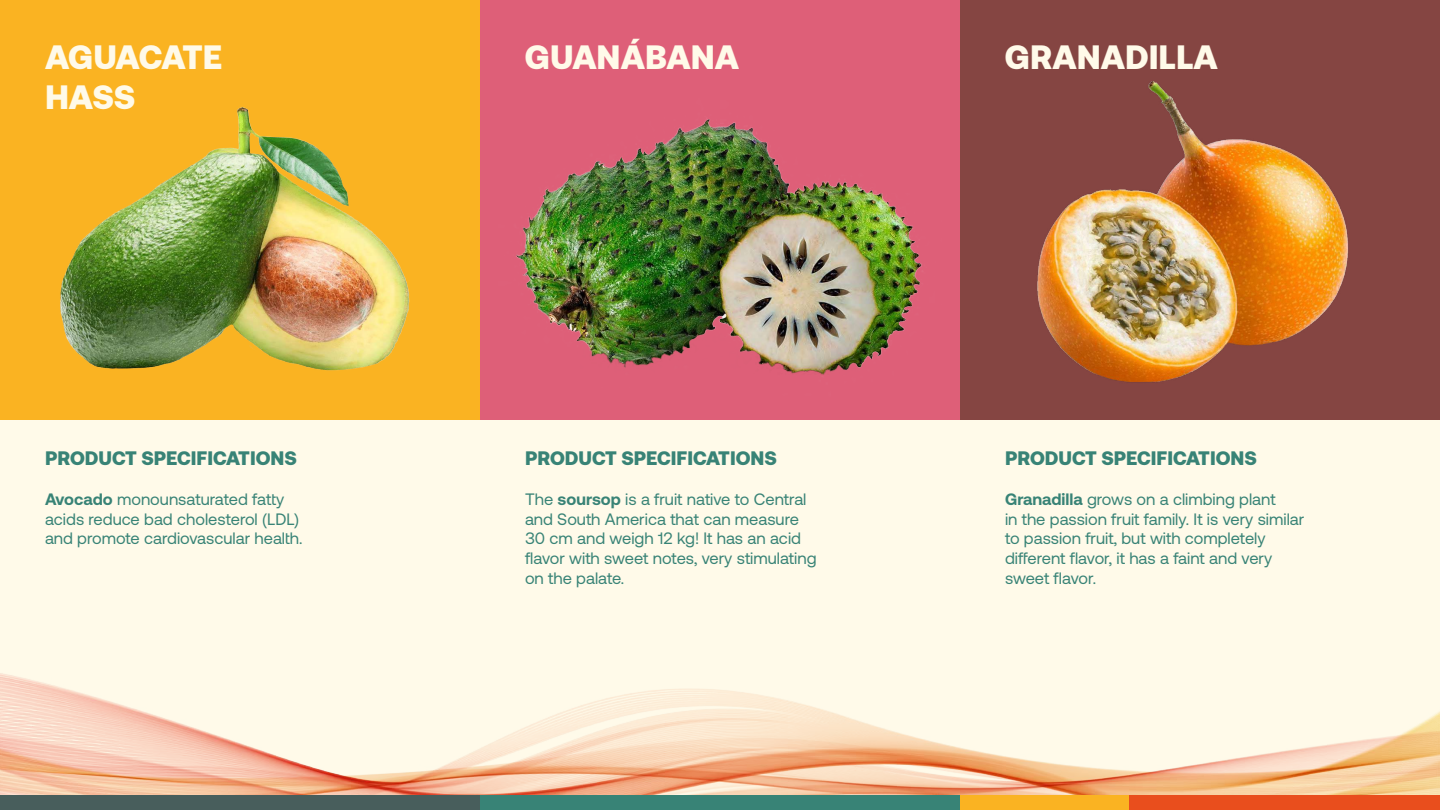
<style>
.page{position:relative;width:1440px;height:810px;background:#fffae9}
.page>*{position:absolute;margin:0;border:0;box-sizing:border-box;transform-origin:0 0}
.t1{font:900 33.75px "Aeonik";color:#fffae9}
.t2{font:900 33.75px/40.5px "Aeonik";letter-spacing:-.025em;color:#fffae9}
.t3{font:900 19.5px "Aeonik";color:#388376}
.t4{font:16.5px/19.8px "Aeonik";color:#388376}
.s1{font-weight:700}
</style>
<div class="page">
<img style="left:0;top:673px;width:1440px;height:122px">
<div style="left:960px;top:0;width:480px;height:420px;background:#854542"></div>
<img style="left:1037px;top:81px;width:311px;height:301px">
<div style="left:0;top:0;width:480px;height:420px;background:#fab322"></div>
<img style="left:60px;top:107px;width:350px;height:264px">
<div style="left:480px;top:0;width:480px;height:420px;background:#de5f78"></div>
<img style="left:516px;top:119px;width:406px;height:256px">
<div style="left:0;top:795px;width:480px;height:15px;background:#485e5c"></div>
<div style="left:480px;top:795px;width:480px;height:15px;background:#388376"></div>
<div style="left:960px;top:795px;width:200px;height:15px;background:#fab322"></div>
<div style="left:1129px;top:795px;width:311px;height:15px;background:#e94e1d"></div>
<h1 class="t2" style="left:45px;top:36px;width:179px">AGUACATE<br>HASS</h1>
<h1 class="t1" style="left:525px;top:37px;width:216px">GUANÁBANA</h1>
<h1 class="t1" style="left:1005px;top:37px;width:214px">GRANADILLA</h1>
<p class="t3" style="left:45px;top:447px;width:253px">PRODUCT SPECIFICATIONS</p>
<p class="t4" style="left:45px;top:489px;width:259px"><span class="s1">Avocado</span> monounsaturated fatty acids reduce bad cholesterol (LDL) and promote cardiovascular health.</p>
<p class="t3" style="left:525px;top:447px;width:253px">PRODUCT SPECIFICATIONS</p>
<p class="t4" style="left:525px;top:489px;width:293px">The <span class="s1">soursop</span> is a fruit native to Central and South America that can measure<br>30 cm and weigh 12 kg! It has an acid flavor with sweet notes, very stimulating on the palate.</p>
<p class="t3" style="left:1005px;top:447px;width:253px">PRODUCT SPECIFICATIONS</p>
<p class="t4" style="left:1005px;top:489px;width:301px"><span class="s1">Granadilla</span> grows on a climbing plant<br>in the passion fruit family. It is very similar to passion fruit, but with completely different flavor, it has a faint and very sweet flavor.</p>
</div>
